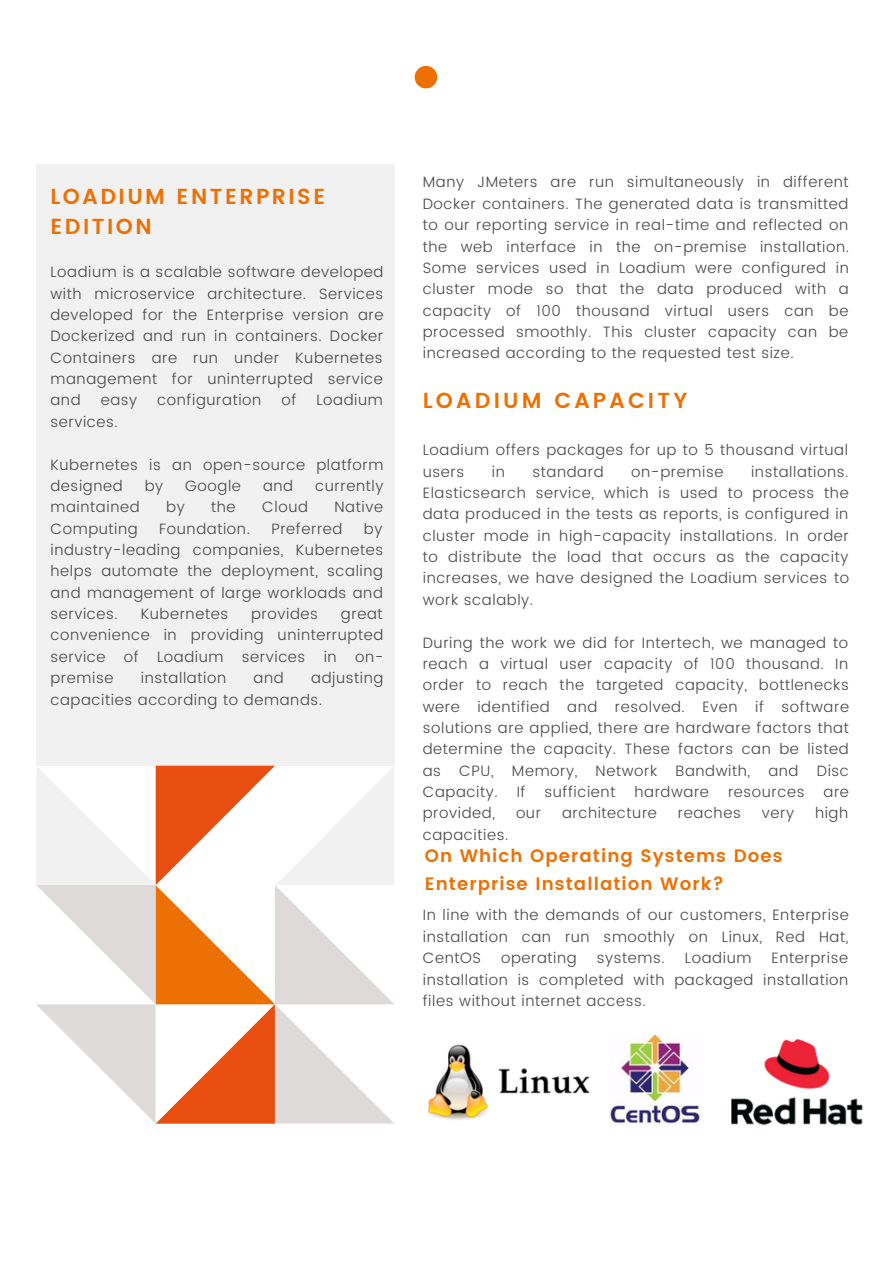
<style>
.page{position:relative;width:893px;height:1264px;background:#fff}
.page>*{position:absolute;margin:0;border:0;box-sizing:border-box;transform-origin:0 0}
.t1{font:600 21.75px/30.3px "Poppins";letter-spacing:.115em;color:#ed7004}
.t2{font:600 21.75px "Poppins";letter-spacing:.145em;color:#ed7004}
.t3{font:600 18px/28px "Poppins";letter-spacing:.06em;color:#ed7004}
.t4{font:300 15px/21.3px "Poppins";letter-spacing:.04em;color:#494848;text-align:justify}
</style>
<div class="page">
<div style="left:36px;top:164px;width:358px;height:601px;background:#f1f1f1"></div>
<svg style="left:414px;top:66px;width:23px;height:22px"></svg>
<img style="left:427px;top:1044px;width:163px;height:76px">
<img style="left:609px;top:1033px;width:91px;height:91px">
<img style="left:731px;top:1039px;width:132px;height:87px">
<svg style="left:36px;top:765px;width:358px;height:358px"></svg>
<h1 class="t1" style="left:50px;top:181px;width:276px">LOADIUM ENTERPRISE<br>EDITION</h1>
<p class="t4" style="left:50px;top:261px;width:334px">Loadium is a scalable software developed with microservice architecture. Services developed for the Enterprise version are Dockerized and run in containers. Docker Containers are run under Kubernetes management for uninterrupted service and</p>
<p class="t4" style="left:101px;top:389px;width:38px">easy</p>
<p class="t4" style="left:157px;top:389px;width:106px">configuration</p>
<p class="t4" style="left:281px;top:389px;width:16px">of</p>
<p class="t4" style="left:316px;top:389px;width:68px">Loadium</p>
<p class="t4" style="left:50px;top:411px;width:69px">services.</p>
<p class="t4" style="left:50px;top:453px;width:334px">Kubernetes is an open-source platform designed</p>
<p class="t4" style="left:145px;top:475px;width:20px">by</p>
<p class="t4" style="left:185px;top:475px;width:57px">Google</p>
<p class="t4" style="left:263px;top:475px;width:32px">and</p>
<p class="t4" style="left:315px;top:475px;width:70px">currently</p>
<p class="t4" style="left:50px;top:496px;width:91px">maintained</p>
<p class="t4" style="left:166px;top:496px;width:20px">by</p>
<p class="t4" style="left:211px;top:496px;width:26px">the</p>
<p class="t4" style="left:262px;top:496px;width:47px">Cloud</p>
<p class="t4" style="left:334px;top:496px;width:50px">Native</p>
<p class="t4" style="left:50px;top:518px;width:89px">Computing</p>
<p class="t4" style="left:159px;top:518px;width:92px">Foundation.</p>
<p class="t4" style="left:271px;top:518px;width:73px">Preferred</p>
<p class="t4" style="left:50px;top:518px;width:334px;text-indent:313px">by industry-leading companies, Kubernetes helps automate the deployment, scaling and management of large workloads and services.</p>
<p class="t4" style="left:141px;top:603px;width:89px">Kubernetes</p>
<p class="t4" style="left:251px;top:603px;width:68px">provides</p>
<p class="t4" style="left:50px;top:603px;width:334px;text-indent:290px">great convenience in providing uninterrupted service of Loadium services in on&shy;premise</p>
<p class="t4" style="left:50px;top:667px;width:334px;text-indent:261px">adjusting capacities according to demands.</p>
<p class="t4" style="left:141px;top:667px;width:87px">installation</p>
<p class="t4" style="left:253px;top:667px;width:32px">and</p>
<p class="t4" style="left:423px;top:171px;width:428px">Many JMeters are run simultaneously in different Docker containers. The generated data is transmitted to our reporting service in real-time and reflected on the web interface in the on-premise installation.<br>Some services used in Loadium were configured in cluster mode so that the data produced with a capacity of 100 thousand virtual users can be processed smoothly. This cluster capacity can be increased according to the requested test size.</p>
<h1 class="t2" style="left:423px;top:388px;width:266px">LOADIUM CAPACITY</h1>
<p class="t4" style="left:423px;top:439px;width:426px">Loadium offers packages for up to 5 thousand virtual users</p>
<p class="t4" style="left:423px;top:461px;width:428px;text-indent:328px">installations.<br>Elasticsearch service, which is used to process the data produced in the tests as reports, is configured in cluster mode in high-capacity installations. In order to distribute the load that occurs as the capacity increases, we have designed the Loadium services to work scalably.</p>
<p class="t4" style="left:423px;top:631px;width:428px">During the work we did for Intertech, we managed to reach a virtual user capacity of 100 thousand. In order to reach the targeted capacity, bottlenecks were identified and resolved. Even if software solutions are applied, there are hardware factors that determine the capacity. These factors can be listed as CPU, Memory, Network Bandwith, and Disc Capacity.</p>
<p class="t4" style="left:492px;top:461px;width:15px">in</p>
<p class="t4" style="left:532px;top:461px;width:73px">standard</p>
<p class="t4" style="left:631px;top:461px;width:94px">on-premise</p>
<p class="t4" style="left:516px;top:781px;width:10px">If</p>
<p class="t4" style="left:544px;top:781px;width:72px">sufficient</p>
<p class="t4" style="left:634px;top:781px;width:76px">hardware</p>
<p class="t4" style="left:728px;top:781px;width:78px">resources</p>
<p class="t4" style="left:823px;top:781px;width:27px">are</p>
<p class="t4" style="left:423px;top:802px;width:74px">provided,</p>
<p class="t4" style="left:516px;top:802px;width:26px">our</p>
<p class="t4" style="left:562px;top:802px;width:96px">architecture</p>
<p class="t4" style="left:678px;top:802px;width:64px">reaches</p>
<p class="t4" style="left:761px;top:802px;width:34px">very</p>
<p class="t4" style="left:815px;top:802px;width:35px">high</p>
<p class="t4" style="left:423px;top:824px;width:87px">capacities.</p>
<p class="t3" style="left:425px;top:842px;width:359px">On Which Operating Systems Does<br>Enterprise Installation Work?</p>
<p class="t4" style="left:423px;top:904px;width:427px">In line with the demands of our customers, Enterprise installation can run smoothly on Linux, Red Hat, CentOS</p>
<p class="t4" style="left:423px;top:947px;width:427px;text-indent:349px">Enterprise installation is completed with packaged installation files without internet access.</p>
<p class="t4" style="left:501px;top:947px;width:77px">operating</p>
<p class="t4" style="left:597px;top:947px;width:69px">systems.</p>
<p class="t4" style="left:684px;top:947px;width:68px">Loadium</p>
</div>
